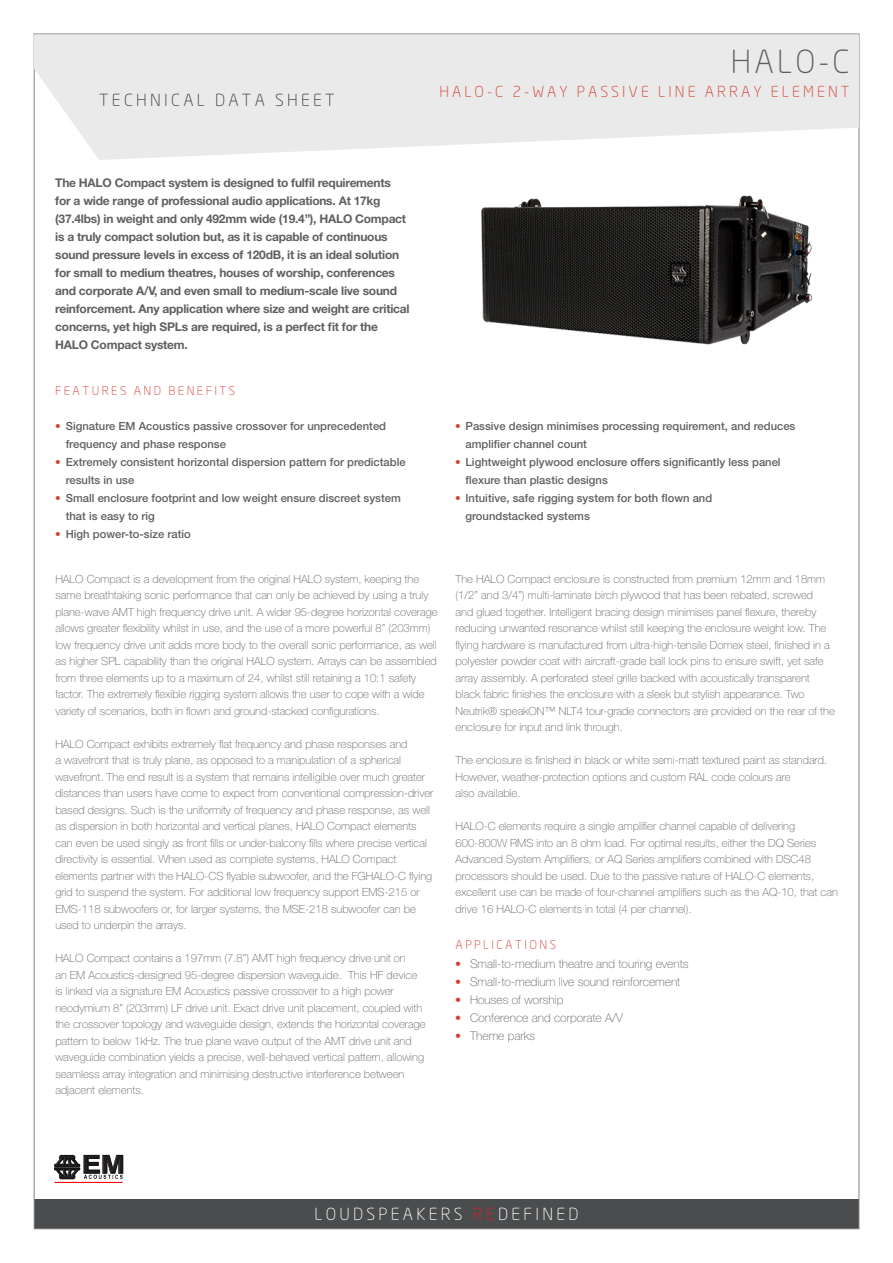
<style>
.page{position:relative;width:893px;height:1263px;background:#fff}
.page>*{position:absolute;margin:0;border:0;box-sizing:border-box;transform-origin:0 0}
.t1{font:300 31.5px "Neo Sans";color:#606063}
.t2{font:700 24.9px "Helvetica";color:#231f20;scale:1.15 1}
.t3{font:300 16.5px "Neo Sans";letter-spacing:.2em;color:#fff}
.t4{font:300 16.5px "Neo Sans";letter-spacing:.2em;color:#3e3e3f}
.t5{font:300 15px "Neo Sans";letter-spacing:.2em;color:#d53f33}
.t6{font:700 12px/18px "Helvetica Neue LT Std";letter-spacing:-.02em;color:#606063}
.t7{font:100 12px "Helvetica Neue LT Std";color:#606063}
.t8{font:300 12px "Neo Sans";letter-spacing:.2em;color:#d53f33}
.t9{font:100 11.25px/16.5px "Helvetica Neue LT Std";color:#606063}
.t10{font:500 11.25px/18px "Helvetica Neue LT Std";color:#606063}
.s1{color:#d53f33}
.s2{font-family:"Helvetica Neue";color:#d53f33}
.s3{color:#d1232a}
</style>
<div class="page">
<div style="left:34px;top:1199px;width:825px;height:30px;background:#4b4c4d"></div>
<svg style="left:54px;top:1155px;width:69px;height:24px"></svg>
<img style="left:89px;top:1175px;width:34px;height:4px">
<hr style="left:54px;top:1182px;width:69px;height:1px;background:#f00">
<svg style="left:34px;top:35px;width:825px;height:125px;background:#eaebea"></svg>
<img style="left:433px;top:58px;width:427px;height:352px">
<p class="t4" style="left:99px;top:93px;width:237px">TECHNICAL DATA SHEET</p>
<p class="t6" style="left:55px;top:174px;width:356px">The HALO Compact system is designed to fulfil requirements<br>for a wide range of professional audio applications. At 17kg (37.4lbs) in weight and only 492mm wide (19.4”), HALO Compact is a truly compact solution but, as it is capable of continuous sound pressure levels in excess of 120dB, it is an ideal solution for small to medium theatres, houses of worship, conferences and corporate A/V, and even small to medium-scale live sound reinforcement. Any application where size and weight are critical concerns, yet high SPLs are required, is a perfect fit for the</p>
<p class="t6" style="left:55px;top:336px;width:134px">HALO Compact system.</p>
<p class="t8" style="left:55px;top:386px;width:181px">FEATURES AND BENEFITS</p>
<p class="t10" style="left:66px;top:417px;width:322px;text-indent:-10px"><span class="s1">•</span> Signature EM Acoustics passive crossover for unprecedented frequency and phase response</p>
<p class="t10" style="left:55px;top:453px;width:352px"><span class="s1">•</span> Extremely consistent horizontal dispersion pattern for predictable</p>
<p class="t10" style="left:66px;top:471px;width:70px">results in use</p>
<p class="t10" style="left:66px;top:489px;width:337px;text-indent:-10px"><span class="s1">•</span> Small enclosure footprint and low weight ensure discreet system that is easy to rig</p>
<p class="t10" style="left:55px;top:525px;width:137px"><span class="s1">•</span> High power-to-size ratio</p>
<p class="t1" style="left:731px;top:48px;width:120px">HALO-C</p>
<p class="t5" style="left:439px;top:85px;width:412px">HALO-C 2-WAY PASSIVE LINE ARRAY ELEMENT</p>
<p class="t10" style="left:455px;top:417px;width:342px"><span class="s1">•</span> Passive design minimises processing requirement, and reduces</p>
<p class="t10" style="left:465px;top:435px;width:123px">amplifier channel count</p>
<p class="t10" style="left:465px;top:453px;width:317px;text-indent:-10px"><span class="s1">•</span> Lightweight plywood enclosure offers significantly less panel flexure than plastic designs</p>
<p class="t10" style="left:465px;top:489px;width:248px;text-indent:-10px"><span class="s1">•</span> Intuitive, safe rigging system for both flown and groundstacked systems</p>
<p class="t9" style="left:55px;top:570px;width:384px">HALO Compact is a development from the original HALO system, keeping the same breathtaking sonic performance that can only be achieved by using a truly plane-wave AMT high frequency drive unit. A wider 95-degree horizontal coverage allows greater flexibility whilst in use, and the use of a more powerful 8” (203mm) low frequency drive unit adds more body to the overall sonic performance, as well as higher SPL capability than the original HALO system. Arrays can be assembled from three elements up to a maximum of 24, whilst still retaining a 10:1 safety factor. The extremely flexible rigging system allows the user to cope with a wide variety of scenarios, both in flown and ground-stacked configurations.</p>
<p class="t9" style="left:55px;top:735px;width:379px">HALO Compact exhibits extremely flat frequency and phase responses and<br>a wavefront that is truly plane, as opposed to a manipulation of a spherical wavefront. The end result is a system that remains intelligible over much greater distances than users have come to expect from conventional compression-driver based designs. Such is the uniformity of frequency and phase response, as well as dispersion in both horizontal and vertical planes, HALO Compact elements can even be used singly as front fills or under-balcony fills where precise vertical directivity is essential. When used as complete systems, HALO Compact elements partner with the HALO-CS flyable subwoofer, and the FGHALO-C flying grid to suspend the system. For additional low frequency support EMS-215 or EMS-118 subwoofers or, for larger systems, the MSE-218 subwoofer can be used to underpin the arrays.</p>
<p class="t9" style="left:55px;top:950px;width:372px">HALO Compact contains a 197mm (7.8”) AMT high frequency drive unit on<br>an EM Acoustics-designed 95-degree dispersion waveguide. This HF device is linked via a signature EM Acoustics passive crossover to a high power neodymium 8” (203mm) LF drive unit. Exact drive unit placement, coupled with the crossover topology and waveguide design, extends the horizontal coverage pattern to below 1kHz. The true plane wave output of the AMT drive unit and waveguide combination yields a precise, well-behaved vertical pattern, allowing seamless array integration and minimising destructive interference between adjacent elements.</p>
<p class="t9" style="left:456px;top:570px;width:381px">The HALO Compact enclosure is constructed from premium 12mm and 18mm (1/2” and 3/4”) multi-laminate birch plywood that has been rebated, screwed<br>and glued together. Intelligent bracing design minimises panel flexure, thereby reducing unwanted resonance whilst still keeping the enclosure weight low. The flying hardware is manufactured from ultra-high-tensile Domex steel, finished in a polyester powder coat with aircraft-grade ball lock pins to ensure swift, yet safe array assembly. A perforated steel grille backed with acoustically transparent black fabric finishes the enclosure with a sleek but stylish appearance. Two Neutrik® speakON™ NLT4 tour-grade connectors are provided on the rear of the enclosure for input and link through.</p>
<p class="t9" style="left:456px;top:752px;width:373px">The enclosure is finished in black or white semi-matt textured paint as standard.<br>However, weather-protection options and custom RAL code colours are</p>
<p class="t9" style="left:456px;top:785px;width:66px">also available.</p>
<p class="t9" style="left:456px;top:818px;width:384px">HALO-C elements require a single amplifier channel capable of delivering 600-800W RMS into an 8 ohm load. For optimal results, either the DQ Series Advanced System Amplifiers, or AQ Series amplifiers combined with DSC48 processors should be used. Due to the passive nature of HALO-C elements, excellent use can be made of four-channel amplifiers such as the AQ-10, that can drive 16 HALO-C elements in total (4 per channel).</p>
<p class="t8" style="left:456px;top:939px;width:102px">APPLICATIONS</p>
<p class="t7" style="left:455px;top:957px;width:235px"><span class="s2">•</span> Small-to-medium theatre and touring events</p>
<p class="t7" style="left:455px;top:975px;width:227px"><span class="s2">•</span> Small-to-medium live sound reinforcement</p>
<p class="t7" style="left:455px;top:993px;width:110px"><span class="s2">•</span> Houses of worship</p>
<p class="t7" style="left:455px;top:1011px;width:169px"><span class="s2">•</span> Conference and corporate A/V</p>
<p class="t7" style="left:455px;top:1029px;width:82px"><span class="s2">•</span> Theme parks</p>
<p class="t2" style="left:82px;top:1144px;width:39px">EM</p>
<p class="t3" style="left:314px;top:1207px;width:266px">LOUDSPEAKERS <span class="s3">RE</span>DEFINED</p>
</div>
